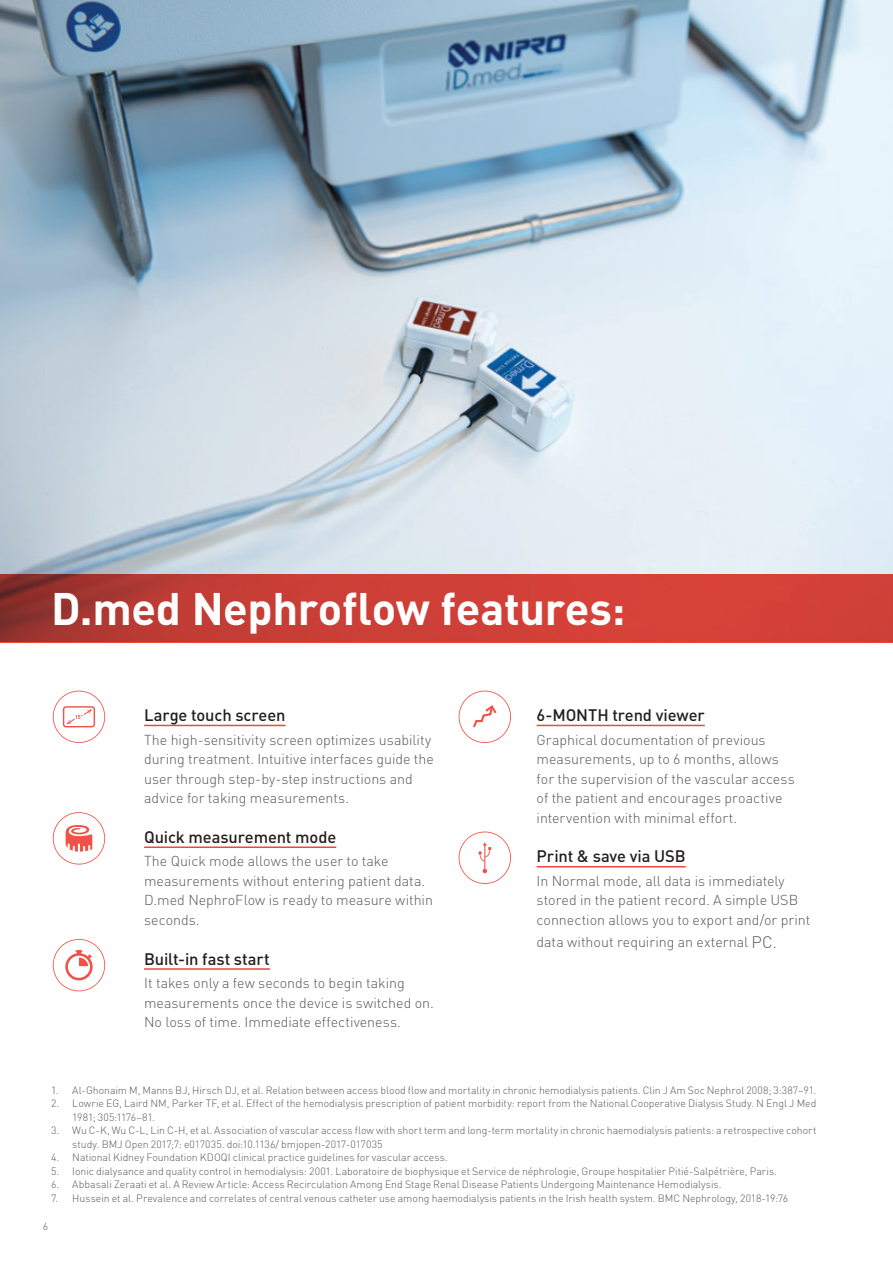
<style>
.page{position:relative;width:893px;height:1263px;background:#fff}
.page>*{position:absolute;margin:0;border:0;box-sizing:border-box;transform-origin:0 0}
.t1{font:700 45px "DIN Pro";letter-spacing:-.005em;color:#fff}
.t2{font:500 16.5px "DIN Pro";letter-spacing:-.01em;color:#231f20}
.t3{font:300 14.25px/19.5px "DIN Pro";color:#57585a}
.t4{font:300 10.5px/13.5px "DIN Pro";letter-spacing:-.005em;color:#57585a}
.s1{font-size:16.5px}
</style>
<div class="page">
<svg style="left:53px;top:939px;width:52px;height:52px"></svg>
<svg style="left:53px;top:691px;width:52px;height:52px"></svg>
<hr style="left:144px;top:725px;width:142px;height:1px;background:#ef473c">
<hr style="left:144px;top:846px;width:192px;height:2px;background:#ef473c">
<hr style="left:144px;top:968px;width:126px;height:2px;background:#ef473c">
<svg style="left:53px;top:812px;width:52px;height:52px"></svg>
<svg style="left:459px;top:691px;width:52px;height:52px"></svg>
<svg style="left:459px;top:831px;width:52px;height:53px"></svg>
<hr style="left:537px;top:725px;width:168px;height:1px;background:#ef473c">
<hr style="left:537px;top:866px;width:149px;height:1px;background:#ef473c">
<img style="left:0;top:0;width:893px;height:574px">
<svg style="left:0;top:574px;width:893px;height:68px;background:#c63d36"></svg>
<h1 class="t1" style="left:51px;top:571px;width:576px">D.med Nephroflow features:</h1>
<h2 class="t2" style="left:144px;top:702px;width:143px">Large touch screen</h2>
<h3 class="t3" style="left:144px;top:728px;width:291px">The high-sensitivity screen optimizes usability during treatment. Intuitive interfaces guide the user through step-by-step instructions and advice for taking measurements.</h3>
<h2 class="t2" style="left:144px;top:823px;width:194px">Quick measurement mode</h2>
<h3 class="t3" style="left:144px;top:850px;width:290px">The Quick mode allows the user to take measurements without entering patient data.<br>D.med NephroFlow is ready to measure within seconds.</h3>
<h2 class="t2" style="left:144px;top:945px;width:127px">Built-in fast start</h2>
<h3 class="t3" style="left:144px;top:972px;width:291px">It takes only a few seconds to begin taking measurements once the device is switched on.<br>No loss of time. Immediate effectiveness.</h3>
<h2 class="t2" style="left:537px;top:702px;width:170px">6-MONTH trend viewer</h2>
<h3 class="t3" style="left:537px;top:728px;width:260px">Graphical documentation of previous measurements, up to 6 months, allows for the supervision of the vascular access of the patient and encourages proactive intervention with minimal effort.</h3>
<h2 class="t2" style="left:537px;top:843px;width:151px">Print &amp; save via USB</h2>
<h3 class="t3" style="left:537px;top:870px;width:275px">In Normal mode, all data is immediately stored in the patient record. A simple USB connection allows you to export and/or print</h3>
<h3 class="t3" style="left:537px;top:931px;width:242px">data without requiring an external <span class="s1">PC.</span></h3>
<p class="t4" style="left:51px;top:1082px;width:767px">1. Al-Ghonaim M, Manns BJ, Hirsch DJ, et al. Relation between access blood flow and mortality in chronic hemodialysis patients. Clin J Am Soc Nephrol 2008; 3:387–91.</p>
<p class="t4" style="left:72px;top:1095px;width:746px;text-indent:-21px">2. Lowrie EG, Laird NM, Parker TF, et al. Effect of the hemodialysis prescription of patient morbidity: report from the National Cooperative Dialysis Study. N Engl J Med<br>1981; 305:1176–81.</p>
<p class="t4" style="left:72px;top:1122px;width:746px;text-indent:-21px">3. Wu C-K, Wu C-L, Lin C-H, et al. Association of vascular access flow with short term and long-term mortality in chronic haemodialysis patients: a retrospective cohort study. BMJ Open 2017;7: e017035. doi:10.1136/ bmjopen-2017-017035</p>
<p class="t4" style="left:51px;top:1149px;width:398px">4. National Kidney Foundation KDOQI clinical practice guidelines for vascular access.</p>
<p class="t4" style="left:51px;top:1163px;width:727px">5. Ionic dialysance and quality control in hemodialysis: 2001. Laboratoire de biophysique et Service de néphrologie, Groupe hospitalier Pitié-Salpétrière, Paris.</p>
<p class="t4" style="left:51px;top:1176px;width:672px">6. Abbasali Zeraati et al. A Review Article: Access Recirculation Among End Stage Renal Disease Patients Undergoing Maintenance Hemodialysis.</p>
<p class="t4" style="left:51px;top:1190px;width:739px">7. Hussein et al. Prevalence and correlates of central venous catheter use among haemodialysis patients in the Irish health system. BMC Nephrology, 2018-19:76</p>
<p class="t4" style="left:43px;top:1219px;width:7px">6</p>
</div>
